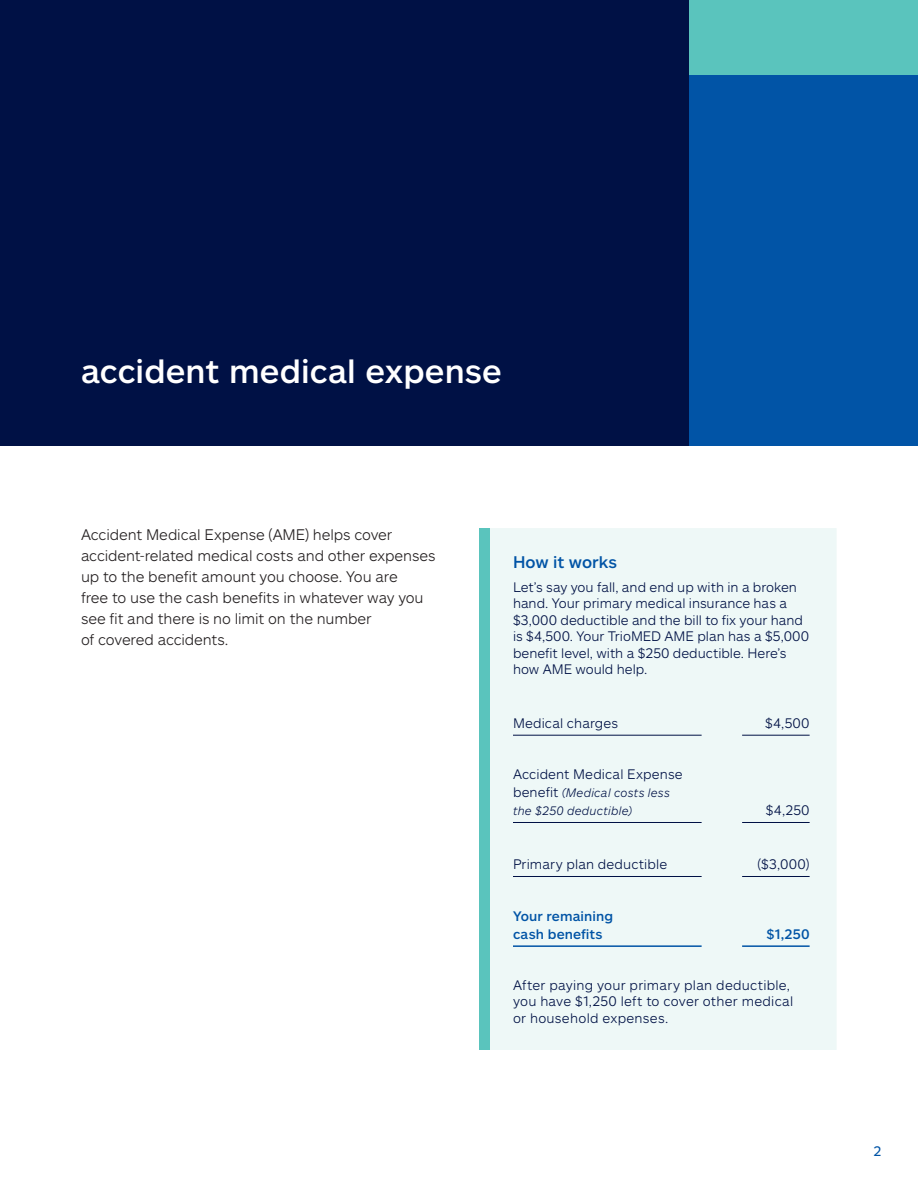
<style>
.page{position:relative;width:918px;height:1188px;background:#fff}
.page>*{position:absolute;margin:0;border:0;box-sizing:border-box;transform-origin:0 0}
.t1{font:500 33px "Allstate Sans";letter-spacing:.005em;color:#fff}
.t2{font:500 16.5px "Allstate Sans";color:#0154a6}
.t3{font:300 15px/21px "Allstate Sans";letter-spacing:-.005em;color:#231f20}
.t4{font:300 13.5px/16.5px "Allstate Sans";letter-spacing:.005em;color:#001145}
.t5{font:500 13.5px/18px "Allstate Sans";letter-spacing:.01em;color:#0154a6}
.t6{font:13.5px "Allstate Sans";color:#0154a6}
.t7{font:italic 300 12px/18px "Allstate Sans";letter-spacing:.015em;color:#001145}
.s1{font-style:normal;font-size:13.5px}
</style>
<div class="page">
<div style="left:0;top:0;width:918px;height:446px;background:#001145"></div>
<div style="left:689px;top:74px;width:229px;height:372px;background:#0154a6"></div>
<div style="left:689px;top:0;width:229px;height:74px;background:#5ac4bd"></div>
<div style="left:490px;top:528px;width:347px;height:522px;background:#eef8f7"></div>
<hr style="left:513px;top:735px;width:189px;height:1px;background:#001145">
<hr style="left:742px;top:735px;width:68px;height:1px;background:#001145">
<hr style="left:513px;top:822px;width:189px;height:1px;background:#001145">
<hr style="left:742px;top:822px;width:68px;height:1px;background:#001145">
<hr style="left:513px;top:876px;width:189px;height:1px;background:#001145">
<hr style="left:742px;top:876px;width:68px;height:1px;background:#001145">
<hr style="left:513px;top:945px;width:189px;height:2px;background:#0154a6">
<hr style="left:742px;top:945px;width:68px;height:2px;background:#0154a6">
<div style="left:479px;top:528px;width:11px;height:522px;background:#5ac4bd"></div>
<p class="t1" style="left:81px;top:350px;width:422px">accident medical expense</p>
<p class="t3" style="left:81px;top:524px;width:356px">Accident Medical Expense (AME) helps cover accident-related medical costs and other expenses up to the benefit amount you choose. You are<br>free to use the cash benefits in whatever way you see fit and there is no limit on the number<br>of covered accidents.</p>
<p class="t2" style="left:513px;top:552px;width:106px">How it works</p>
<p class="t4" style="left:513px;top:578px;width:298px">Let’s say you fall, and end up with in a broken hand. Your primary medical insurance has a $3,000 deductible and the bill to fix your hand is $4,500. Your TrioMED AME plan has a $5,000 benefit level, with a $250 deductible. Here’s how AME would help.</p>
<p class="t4" style="left:513px;top:714px;width:107px">Medical charges</p>
<p class="t4" style="left:765px;top:714px;width:46px">$4,500</p>
<p class="t4" style="left:513px;top:766px;width:171px">Accident Medical Expense</p>
<p class="t7" style="left:513px;top:784px;width:159px"><span class="s1">benefit</span> (Medical costs less the $250 deductible)</p>
<p class="t4" style="left:766px;top:802px;width:45px">$4,250</p>
<p class="t4" style="left:513px;top:856px;width:156px">Primary plan deductible</p>
<p class="t4" style="left:758px;top:856px;width:53px">($3,000)</p>
<p class="t5" style="left:513px;top:906px;width:102px">Your remaining cash benefits</p>
<p class="t5" style="left:766px;top:924px;width:45px">$1,250</p>
<p class="t4" style="left:513px;top:976px;width:282px">After paying your primary plan deductible, you have $1,250 left to cover other medical or household expenses.</p>
<p class="t6" style="left:874px;top:1142px;width:9px">2</p>
</div>
